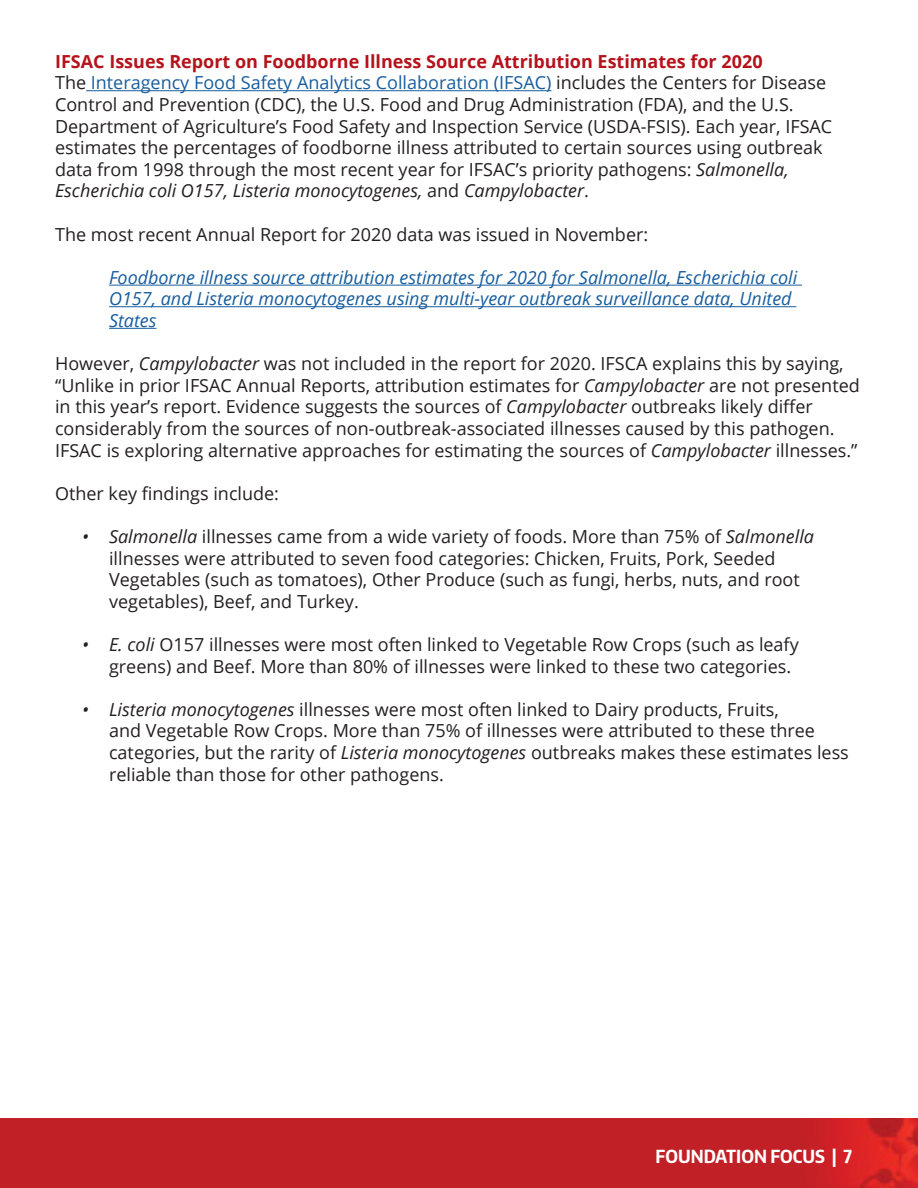
<style>
.page{position:relative;width:918px;height:1188px;background:#fff}
.page>*{position:absolute;margin:0;border:0;box-sizing:border-box;transform-origin:0 0}
.t1{font:18px/21.6px "Open Sans";color:#231f20}
.t2{font:italic 18px/21.6px "Open Sans";color:#175d9e}
.t3{font:700 18px "Open Sans";color:#b5121b}
.t4{font:700 18px "Encode Sans Condensed";color:#fff}
.s1{color:#175d9e}
.s2{font-style:italic}
</style>
<div class="page">
<img style="left:0;top:1119px;width:918px;height:69px">
<hr style="left:86px;top:90px;width:465px;height:1px;background:#175d9e">
<hr style="left:109px;top:285px;width:693px;height:1px;background:#175d9e">
<hr style="left:109px;top:306px;width:687px;height:1px;background:#175d9e">
<hr style="left:109px;top:328px;width:48px;height:1px;background:#175d9e">
<p class="t3" style="left:55px;top:49px;width:709px">IFSAC Issues Report on Foodborne Illness Source Attribution Estimates for 2020</p>
<p class="t1" style="left:55px;top:72px;width:779px">The <span class="s1">Interagency Food Safety Analytics Collaboration (IFSAC)</span> includes the Centers for Disease Control and Prevention (CDC), the U.S. Food and Drug Administration (FDA), and the U.S.<br>Department of Agriculture’s Food Safety and Inspection Service (USDA-FSIS). Each year, IFSAC estimates the percentages of foodborne illness attributed to certain sources using outbreak data from 1998 through the most recent year for IFSAC’s priority pathogens: <span class="s2">Salmonella, Escherichia coli O157, Listeria monocytogenes,</span> and <span class="s2">Campylobacter</span>.</p>
<p class="t1" style="left:55px;top:223px;width:595px">The most recent Annual Report for 2020 data was issued in November:</p>
<p class="t2" style="left:109px;top:266px;width:690px">Foodborne illness source attribution estimates for 2020 for Salmonella, Escherichia coli<br>O157, and Listeria monocytogenes using multi-year outbreak surveillance data, United<br>States</p>
<p class="t1" style="left:55px;top:352px;width:806px">However, <span class="s2">Campylobacter</span> was not included in the report for 2020. IFSCA explains this by saying, “Unlike in prior IFSAC Annual Reports, attribution estimates for <span class="s2">Campylobacter</span> are not presented in this year’s report. Evidence suggests the sources of <span class="s2">Campylobacter</span> outbreaks likely differ considerably from the sources of non-outbreak-associated illnesses caused by this pathogen.<br>IFSAC is exploring alternative approaches for estimating the sources of <span class="s2">Campylobacter</span> illnesses.”</p>
<p class="t1" style="left:55px;top:482px;width:226px">Other key findings include:</p>
<p class="t1" style="left:109px;top:525px;width:706px;text-indent:-27px"><span class="s2">• Salmonella</span> illnesses came from a wide variety of foods. More than 75% of <span class="s2">Salmonella </span>illnesses were attributed to seven food categories: Chicken, Fruits, Pork, Seeded Vegetables (such as tomatoes), Other Produce (such as fungi, herbs, nuts, and root vegetables), Beef, and Turkey.</p>
<p class="t1" style="left:109px;top:633px;width:691px;text-indent:-27px"><span class="s2">• E. coli</span> O157 illnesses were most often linked to Vegetable Row Crops (such as leafy greens) and Beef. More than 80% of illnesses were linked to these two categories.</p>
<p class="t1" style="left:109px;top:698px;width:741px;text-indent:-27px"><span class="s2">• Listeria monocytogenes</span> illnesses were most often linked to Dairy products, Fruits,<br>and Vegetable Row Crops. More than 75% of illnesses were attributed to these three categories, but the rarity of <span class="s2">Listeria monocytogenes</span> outbreaks makes these estimates less reliable than those for other pathogens.</p>
<p class="t4" style="left:656px;top:1144px;width:198px">FOUNDATION FOCUS | 7</p>
</div>
